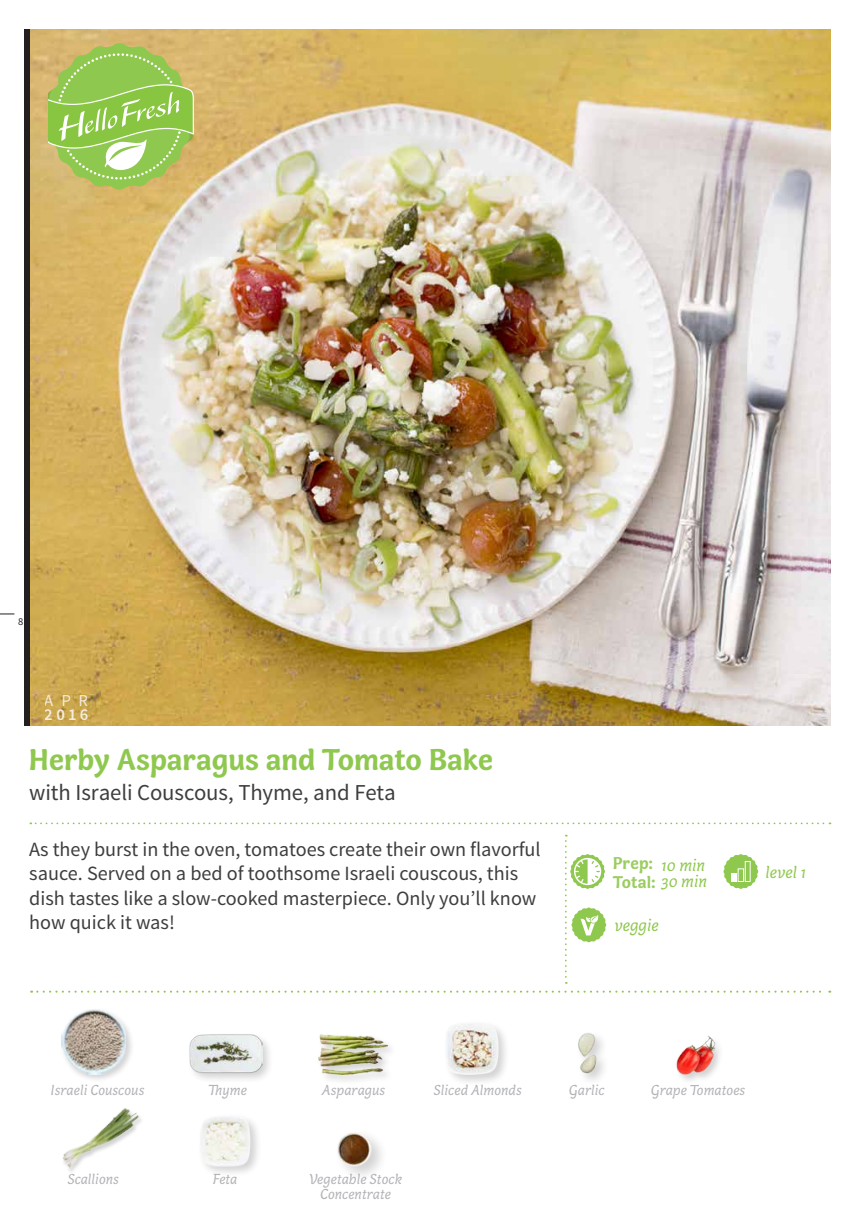
<style>
.page{position:relative;width:860px;height:1228px;background:#fff}
.page>*{position:absolute;margin:0;border:0;box-sizing:border-box;transform-origin:0 0}
.t1{font:700 30.97px "Capucine Basic";letter-spacing:-.005em;color:#8fc84e}
.t2{font:22.75px "Source Sans Pro";letter-spacing:-.005em;color:#3e3e3f}
.t3{font:20.12px/24.5px "Source Sans Pro";color:#3e3e3f}
.t4{font:italic 17.5px "Capucine Basic";color:#8fc84e}
.t5{font:700 17.5px "Capucine Basic";letter-spacing:.005em;color:#9bcd60}
.t6{font:600 16.62px "Source Sans Pro";color:#fff}
.t7{font:16.62px "Source Sans Pro";color:#fff}
.t8{font:italic 14.88px/14.3px "Capucine Basic";color:#b2b3b7;text-align:center}
.t9{font:10.5px "Source Sans Pro";color:#231f20}
.s1{font-weight:400;font-style:italic;color:#8fc84e}
</style>
<div class="page">
<img style="left:30px;top:29px;width:800px;height:696px">
<svg style="left:30px;top:822px;width:800px;height:2px"></svg>
<svg style="left:0;top:613px;width:14px;height:1px"></svg>
<svg style="left:49px;top:43px;width:145px;height:147px;background:#a9c865"></svg>
<svg style="left:31px;top:990px;width:799px;height:2px"></svg>
<div style="left:24px;top:29px;width:6px;height:696px;background:#231f20"></div>
<img style="left:676px;top:1036px;width:43px;height:44px">
<img style="left:62px;top:1108px;width:79px;height:64px">
<div style="left:198px;top:1112px;width:63px;height:65px;background:#231f20;opacity:.2"></div>
<img style="left:198px;top:1112px;width:57px;height:57px">
<img style="left:337px;top:1133px;width:45px;height:42px">
<div style="left:59px;top:1007px;width:75px;height:75px;background:#231f20;opacity:.2"></div>
<img style="left:61px;top:1009px;width:65px;height:64px">
<div style="left:188px;top:1032px;width:86px;height:52px;background:#231f20;opacity:.2"></div>
<img style="left:189px;top:1032px;width:74px;height:52px">
<div style="left:316px;top:1032px;width:81px;height:52px;background:#231f20;opacity:.2"></div>
<img style="left:318px;top:1034px;width:69px;height:40px">
<img style="left:578px;top:1033px;width:26px;height:48px">
<img style="left:446px;top:1024px;width:60px;height:58px">
<svg style="left:723px;top:854px;width:35px;height:34px"></svg>
<div style="left:744px;top:861px;width:6px;height:20px;border:1px solid #fff"></div>
<svg style="left:565px;top:834px;width:41px;height:149px"></svg>
<p class="t9" style="left:18px;top:615px;width:7px">8</p>
<p class="t7" style="left:45px;top:690px;width:45px">APR</p>
<p class="t6" style="left:45px;top:704px;width:45px">2016</p>
<h1 class="t1" style="left:29px;top:736px;width:465px">Herby Asparagus and Tomato Bake</h1>
<p class="t2" style="left:29px;top:778px;width:368px">with Israeli Couscous, Thyme, and Feta</p>
<p class="t3" style="left:29px;top:837px;width:513px">As they burst in the oven, tomatoes create their own flavorful sauce. Served on a bed of toothsome Israeli couscous, this dish tastes like a slow-cooked masterpiece. Only you’ll know how quick it was!</p>
<p class="t5" style="left:612px;top:850px;width:42px">Prep:</p>
<p class="t4" style="left:661px;top:852px;width:46px">10 min</p>
<p class="t5" style="left:612px;top:868px;width:96px">Total: <span class="s1">30 min</span></p>
<p class="t4" style="left:614px;top:912px;width:46px">veggie</p>
<p class="t4" style="left:765px;top:859px;width:42px">level 1</p>
<p class="t8" style="left:51px;top:1083px;width:95px">Israeli Couscous</p>
<p class="t8" style="left:208px;top:1083px;width:40px">Thyme</p>
<p class="t8" style="left:322px;top:1083px;width:65px">Asparagus</p>
<p class="t8" style="left:569px;top:1083px;width:37px">Garlic</p>
<p class="t8" style="left:650px;top:1083px;width:96px">Grape Tomatoes</p>
<p class="t8" style="left:433px;top:1083px;width:90px">Sliced Almonds</p>
<p class="t8" style="left:67px;top:1172px;width:53px">Scallions</p>
<p class="t8" style="left:213px;top:1172px;width:26px">Feta</p>
<p class="t8" style="left:309px;top:1172px;width:95px">Vegetable Stock<br>Concentrate</p>
</div>
